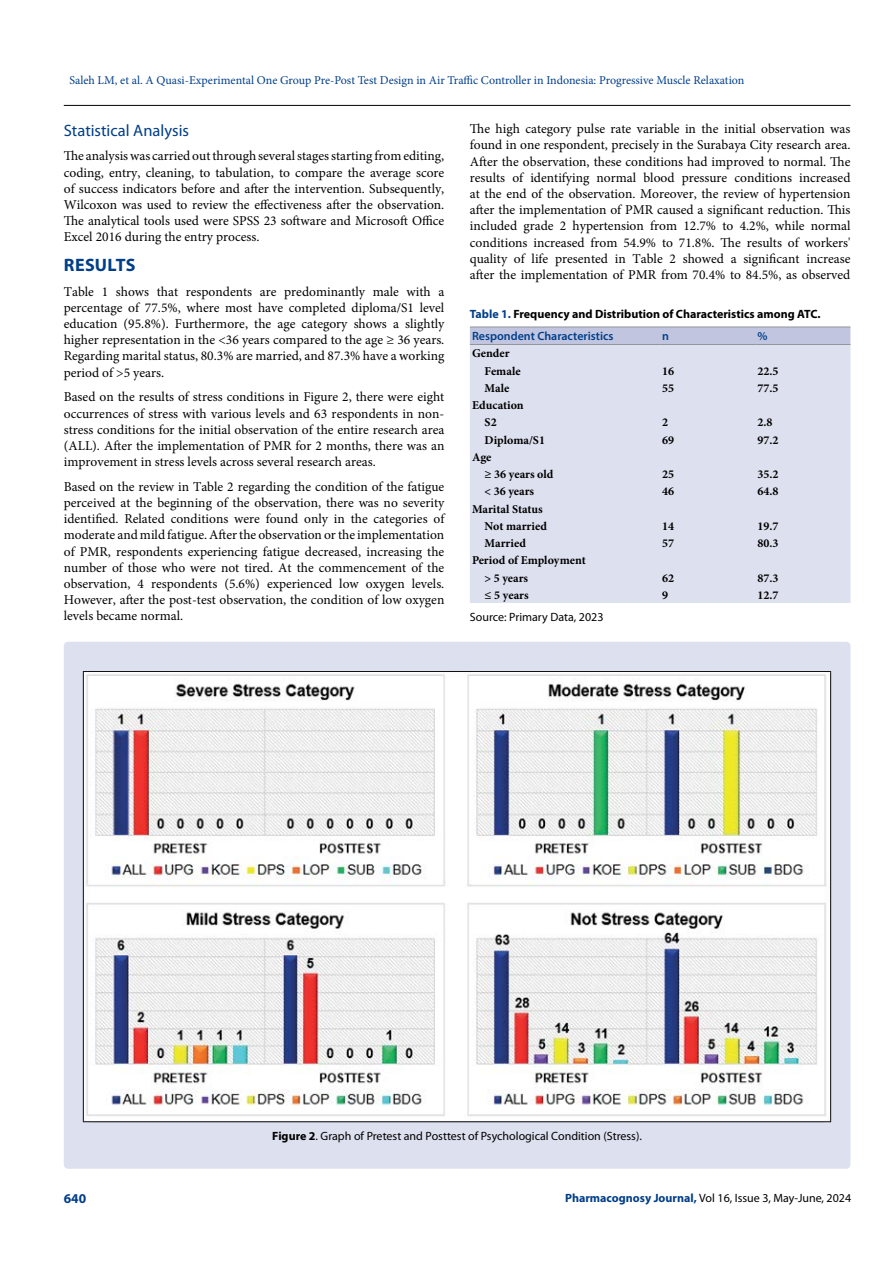
<style>
.page{position:relative;width:893px;height:1263px;background:#fff}
.page>*{position:absolute;margin:0;border:0;box-sizing:border-box;transform-origin:0 0}
.t1{font:700 18px "Myriad Pro";letter-spacing:.02em;color:#003e88}
.t2{font:16.5px "Myriad Pro";color:#003e88}
.t3{font:13.5px/16.2px "Minion Pro";color:#000;text-align:justify}
.t4{font:700 13.5px "Myriad Pro";color:#003e88}
.t5{font:700 12px/17.2px "Minion Pro";color:#000}
.t6{font:12px "Myriad Pro";color:#000}
.t7{font:12px "Minion Pro";color:#003e88}
.t8{font:700 12px "Myriad Pro";color:#000}
.t9{font:600 12px "Myriad Pro";color:#003e88}
.s1{color:#003e88}
.s2{font-weight:700}
.s3{font-weight:700;color:#003e88}
</style>
<div class="page">
<hr style="left:64px;top:105px;width:786px;height:1px;background:#000">
<div style="left:470px;top:328px;width:380px;height:16px;background:#c1c5e0"></div>
<div style="left:470px;top:345px;width:380px;height:258px;background:#dde0ef"></div>
<hr style="left:470px;top:327px;width:190px;height:1px;background:#939598">
<hr style="left:660px;top:327px;width:95px;height:1px;background:#939598">
<hr style="left:755px;top:327px;width:95px;height:1px;background:#939598">
<hr style="left:470px;top:344px;width:190px;height:1px;background:#939598">
<hr style="left:660px;top:344px;width:95px;height:1px;background:#939598">
<hr style="left:755px;top:344px;width:95px;height:1px;background:#939598">
<div style="left:64px;top:642px;width:786px;height:527px;background:#dde0ef;border-radius:4px"></div>
<img style="left:82px;top:671px;width:750px;height:451px">
<p class="t7" style="left:69px;top:72px;width:676px">Saleh LM, et al. A Quasi-Experimental One Group Pre-Post Test Design in Air Traffic Controller in Indonesia: Progressive Muscle Relaxation</p>
<p class="t2" style="left:64px;top:120px;width:127px">Statistical Analysis</p>
<p class="t3" style="left:64px;top:148px;width:382px">The analysis was carried out through several stages starting from editing, coding, entry, cleaning, to tabulation, to compare the average score of success indicators before and after the intervention. Subsequently, Wilcoxon was used to review the effectiveness after the observation.<br>The analytical tools used were SPSS 23 software and Microsoft Office Excel 2016 during the entry process.</p>
<h1 class="t1" style="left:64px;top:253px;width:73px">RESULTS</h1>
<p class="t3" style="left:64px;top:283px;width:382px">Table 1 shows that respondents are predominantly male with a percentage of 77.5%, where most have completed diploma/S1 level education (95.8%). Furthermore, the age category shows a slightly higher representation in the &lt;36 years compared to the age ≥ 36 years.<br>Regarding marital status, 80.3% are married, and 87.3% have a working period of &gt;5 years.</p>
<p class="t3" style="left:64px;top:389px;width:382px">Based on the results of stress conditions in Figure 2, there were eight occurrences of stress with various levels and 63 respondents in non&shy;stress conditions for the initial observation of the entire research area (ALL). After the implementation of PMR for 2 months, there was an improvement in stress levels across several research areas.</p>
<p class="t3" style="left:64px;top:478px;width:382px">Based on the review in Table 2 regarding the condition of the fatigue perceived at the beginning of the observation, there was no severity identified. Related conditions were found only in the categories of moderate and mild fatigue. After the observation or the implementation of PMR, respondents experiencing fatigue decreased, increasing the number of those who were not tired. At the commencement of the observation, 4 respondents (5.6%) experienced low oxygen levels.<br>However, after the post-test observation, the condition of low oxygen levels became normal.</p>
<p class="t3" style="left:470px;top:121px;width:382px">The high category pulse rate variable in the initial observation was found in one respondent, precisely in the Surabaya City research area.<br>After the observation, these conditions had improved to normal. The results of identifying normal blood pressure conditions increased at the end of the observation. Moreover, the review of hypertension after the implementation of PMR caused a significant reduction. This included grade 2 hypertension from 12.7% to 4.2%, while normal conditions increased from 54.9% to 71.8%. The results of workers' quality of life presented in Table 2 showed a significant increase after the implementation of PMR from 70.4% to 84.5%, as observed</p>
<p class="t8" style="left:470px;top:306px;width:352px"><span class="s1">Table 1.</span> Frequency and Distribution of Characteristics among ATC.</p>
<p class="t9" style="left:472px;top:329px;width:143px">Respondent Characteristics</p>
<p class="t9" style="left:662px;top:329px;width:8px">n</p>
<p class="t9" style="left:757px;top:329px;width:12px">%</p>
<p class="t5" style="left:485px;top:345px;width:38px;text-indent:-13px">Gender<br>Female</p>
<p class="t5" style="left:662px;top:362px;width:13px">16</p>
<p class="t5" style="left:757px;top:362px;width:23px">22.5</p>
<p class="t5" style="left:485px;top:379px;width:26px">Male</p>
<p class="t5" style="left:662px;top:379px;width:13px">55</p>
<p class="t5" style="left:757px;top:379px;width:23px">77.5</p>
<p class="t5" style="left:485px;top:397px;width:41px;text-indent:-13px">Education<br>S2</p>
<p class="t5" style="left:662px;top:414px;width:7px">2</p>
<p class="t5" style="left:757px;top:414px;width:17px">2.8</p>
<p class="t5" style="left:485px;top:431px;width:62px">Diploma/S1</p>
<p class="t5" style="left:662px;top:431px;width:13px">69</p>
<p class="t5" style="left:757px;top:431px;width:23px">97.2</p>
<p class="t5" style="left:485px;top:448px;width:70px;text-indent:-13px">Age<br>≥ 36 years old</p>
<p class="t5" style="left:662px;top:465px;width:13px">25</p>
<p class="t5" style="left:757px;top:465px;width:23px">35.2</p>
<p class="t5" style="left:485px;top:483px;width:51px">&lt; 36 years</p>
<p class="t5" style="left:662px;top:483px;width:13px">46</p>
<p class="t5" style="left:757px;top:483px;width:23px">64.8</p>
<p class="t5" style="left:485px;top:500px;width:64px;text-indent:-13px">Marital Status<br>Not married</p>
<p class="t5" style="left:662px;top:517px;width:13px">14</p>
<p class="t5" style="left:757px;top:517px;width:23px">19.7</p>
<p class="t5" style="left:485px;top:534px;width:43px">Married</p>
<p class="t5" style="left:662px;top:534px;width:13px">57</p>
<p class="t5" style="left:757px;top:534px;width:23px">80.3</p>
<p class="t5" style="left:485px;top:552px;width:103px;text-indent:-13px">Period of Employment &gt; 5 years</p>
<p class="t5" style="left:662px;top:569px;width:13px">62</p>
<p class="t5" style="left:757px;top:569px;width:23px">87.3</p>
<p class="t5" style="left:485px;top:586px;width:46px">≤ 5 years</p>
<p class="t5" style="left:662px;top:586px;width:7px">9</p>
<p class="t5" style="left:757px;top:586px;width:23px">12.7</p>
<p class="t6" style="left:470px;top:609px;width:135px">Source: Primary Data, 2023</p>
<p class="t6" style="left:272px;top:1129px;width:371px"><span class="s2">Figure 2</span>. Graph of Pretest and Posttest of Psychological Condition (Stress).</p>
<p class="t4" style="left:64px;top:1189px;width:24px">640</p>
<p class="t6" style="left:565px;top:1190px;width:288px"><span class="s3">Pharmacognosy Journal,</span> Vol 16, Issue 3, May-June, 2024</p>
</div>
